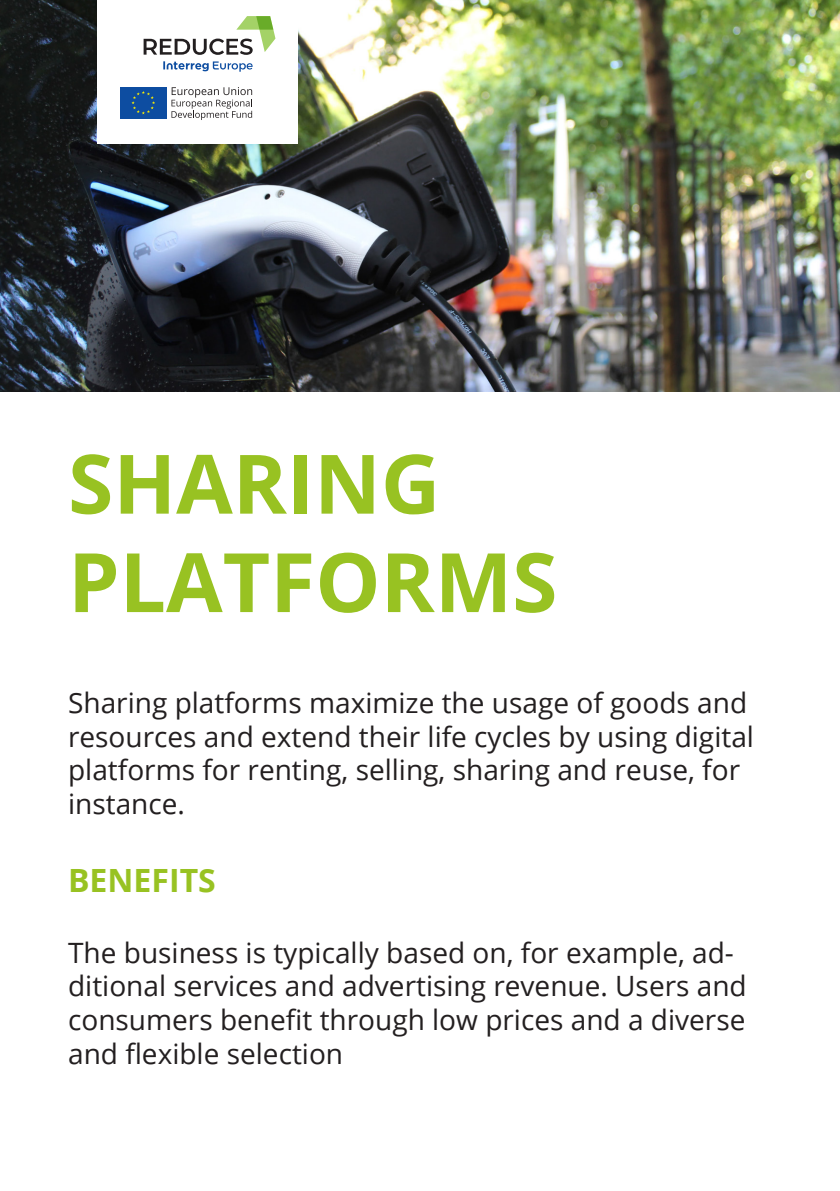
<style>
.page{position:relative;width:840px;height:1191px;background:#fff}
.page>*{position:absolute;margin:0;border:0;box-sizing:border-box;transform-origin:0 0}
.t1{font:700 82px "Open Sans";color:#98c222}
.t2{font:700 32px "Open Sans";color:#98c222}
.t3{font:28px/33.6px "Open Sans";color:#231f20}
</style>
<div class="page">
<img style="left:0;top:0;width:839px;height:391px">
<div style="left:97px;top:0;width:201px;height:144px;background:#fff"></div>
<svg style="left:163px;top:61px;width:89px;height:11px"></svg>
<div style="left:120px;top:87px;width:47px;height:31px;background:#0d4da1"></div>
<svg style="left:131px;top:91px;width:24px;height:23px"></svg>
<svg style="left:171px;top:87px;width:81px;height:33px"></svg>
<svg style="left:143px;top:16px;width:132px;height:39px"></svg>
<p class="t1" style="left:68px;top:426px;width:373px">SHARING</p>
<p class="t1" style="left:68px;top:524px;width:490px">PLATFORMS</p>
<p class="t3" style="left:68px;top:685px;width:687px">Sharing platforms maximize the usage of goods and resources and extend their life cycles by using digital platforms for renting, selling, sharing and reuse, for instance.</p>
<p class="t2" style="left:68px;top:857px;width:149px">BENEFITS</p>
<p class="t3" style="left:68px;top:935px;width:679px">The business is typically based on, for example, ad&shy;ditional services and advertising revenue. Users and consumers benefit through low prices and a diverse and flexible selection</p>
</div>
